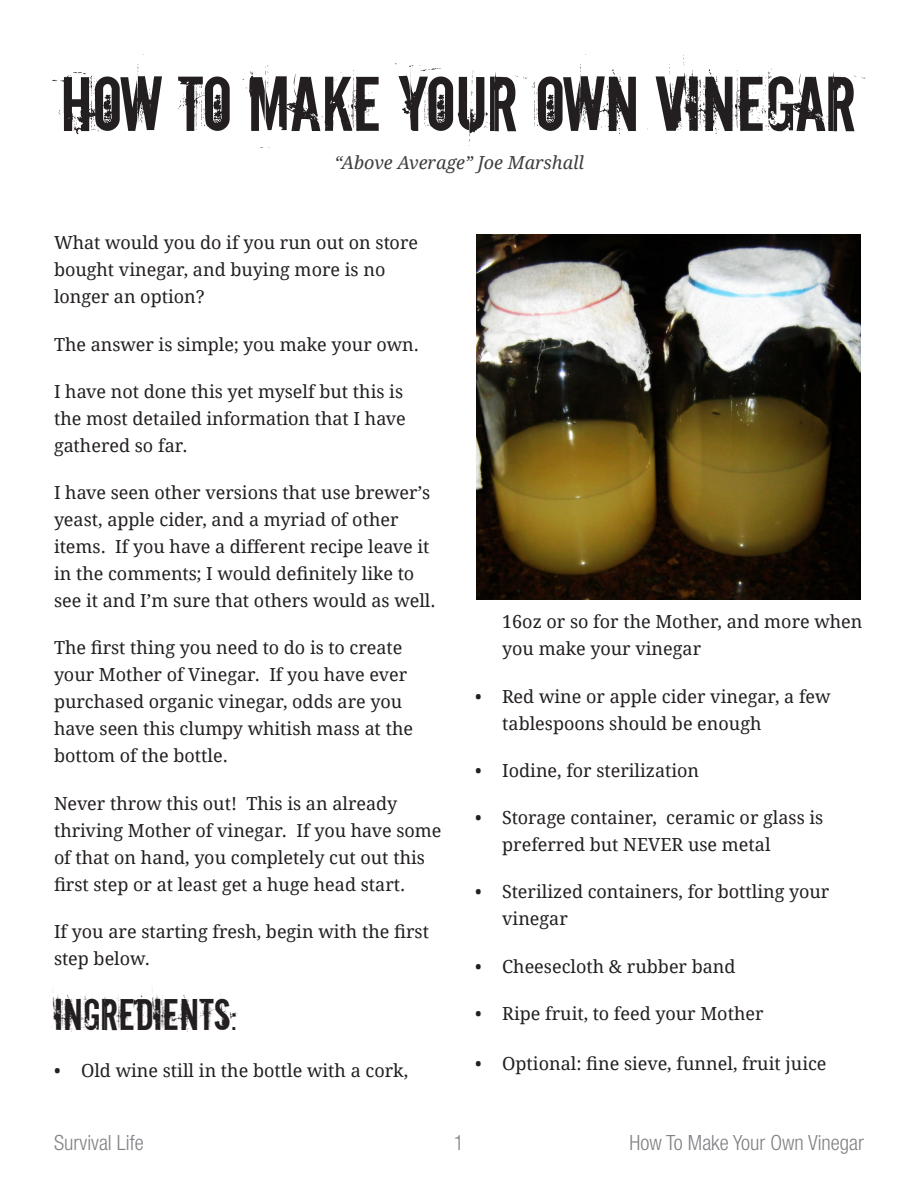
<style>
.page{position:relative;width:918px;height:1188px;background:#fff}
.page>*{position:absolute;margin:0;border:0;box-sizing:border-box;transform-origin:0 0}
.Callout_distressed_h{font:73.5px "Downcome";color:#231f20}
.Body_Text{font:42px "Downcome";color:#231f20}
.Subhead_2{font:300 condensed 21px "Helvetica Neue LT Com";color:#808285}
.Body_Text-2{font:18px/27px "Droid Serif";color:#231f20}
.Callout_distressed_h-2{font:italic 18px "Droid Serif";color:#3e3e3f}
</style>
<div class="page">
<img style="left:476px;top:235px;width:385px;height:364px">
<p class="Callout_distressed_h" style="left:60px;top:54px;width:800px">How to Make Your Own Vinegar</p>
<p class="Callout_distressed_h-2" style="left:334px;top:152px;width:251px">“Above Average” Joe Marshall</p>
<p class="Body_Text-2" style="left:54px;top:230px;width:366px">What would you do if you run out on store bought vinegar, and buying more is no longer an option?</p>
<p class="Body_Text-2" style="left:54px;top:331px;width:367px">The answer is simple; you make your own.</p>
<p class="Body_Text-2" style="left:54px;top:378px;width:353px">I have not done this yet myself but this is the most detailed information that I have gathered so far.</p>
<p class="Body_Text-2" style="left:54px;top:479px;width:383px">I have seen other versions that use brewer’s yeast, apple cider, and a myriad of other items. If you have a different recipe leave it in the comments; I would definitely like to see it and I’m sure that others would as well.</p>
<p class="Body_Text-2" style="left:54px;top:635px;width:361px">The first thing you need to do is to create your Mother of Vinegar. If you have ever purchased organic vinegar, odds are you have seen this clumpy whitish mass at the bottom of the bottle.</p>
<p class="Body_Text-2" style="left:54px;top:790px;width:389px">Never throw this out! This is an already thriving Mother of vinegar. If you have some of that on hand, you completely cut out this first step or at least get a huge head start.</p>
<p class="Body_Text-2" style="left:54px;top:918px;width:377px">If you are starting fresh, begin with the first step below.</p>
<p class="Body_Text" style="left:54px;top:986px;width:185px">Ingredients:</p>
<p class="Body_Text-2" style="left:54px;top:1058px;width:356px">• Old wine still in the bottle with a cork,</p>
<p class="Body_Text-2" style="left:502px;top:609px;width:362px">16oz or so for the Mother, and more when you make your vinegar</p>
<p class="Body_Text-2" style="left:502px;top:683px;width:330px;text-indent:-27px">• Red wine or apple cider vinegar, a few tablespoons should be enough</p>
<p class="Body_Text-2" style="left:475px;top:757px;width:225px">• Iodine, for sterilization</p>
<p class="Body_Text-2" style="left:502px;top:804px;width:323px;text-indent:-27px">• Storage container, ceramic or glass is preferred but NEVER use metal</p>
<p class="Body_Text-2" style="left:502px;top:879px;width:329px;text-indent:-27px">• Sterilized containers, for bottling your vinegar</p>
<p class="Body_Text-2" style="left:475px;top:953px;width:262px">• Cheesecloth &amp; rubber band</p>
<p class="Body_Text-2" style="left:475px;top:1000px;width:290px">• Ripe fruit, to feed your Mother</p>
<p class="Body_Text-2" style="left:475px;top:1050px;width:353px">• Optional: fine sieve, funnel, fruit juice</p>
<p class="Subhead_2" style="left:54px;top:1130px;width:91px">Survival Life</p>
<p class="Subhead_2" style="left:454px;top:1130px;width:12px">1</p>
<p class="Subhead_2" style="left:630px;top:1130px;width:236px">How To Make Your Own Vinegar</p>
</div>
